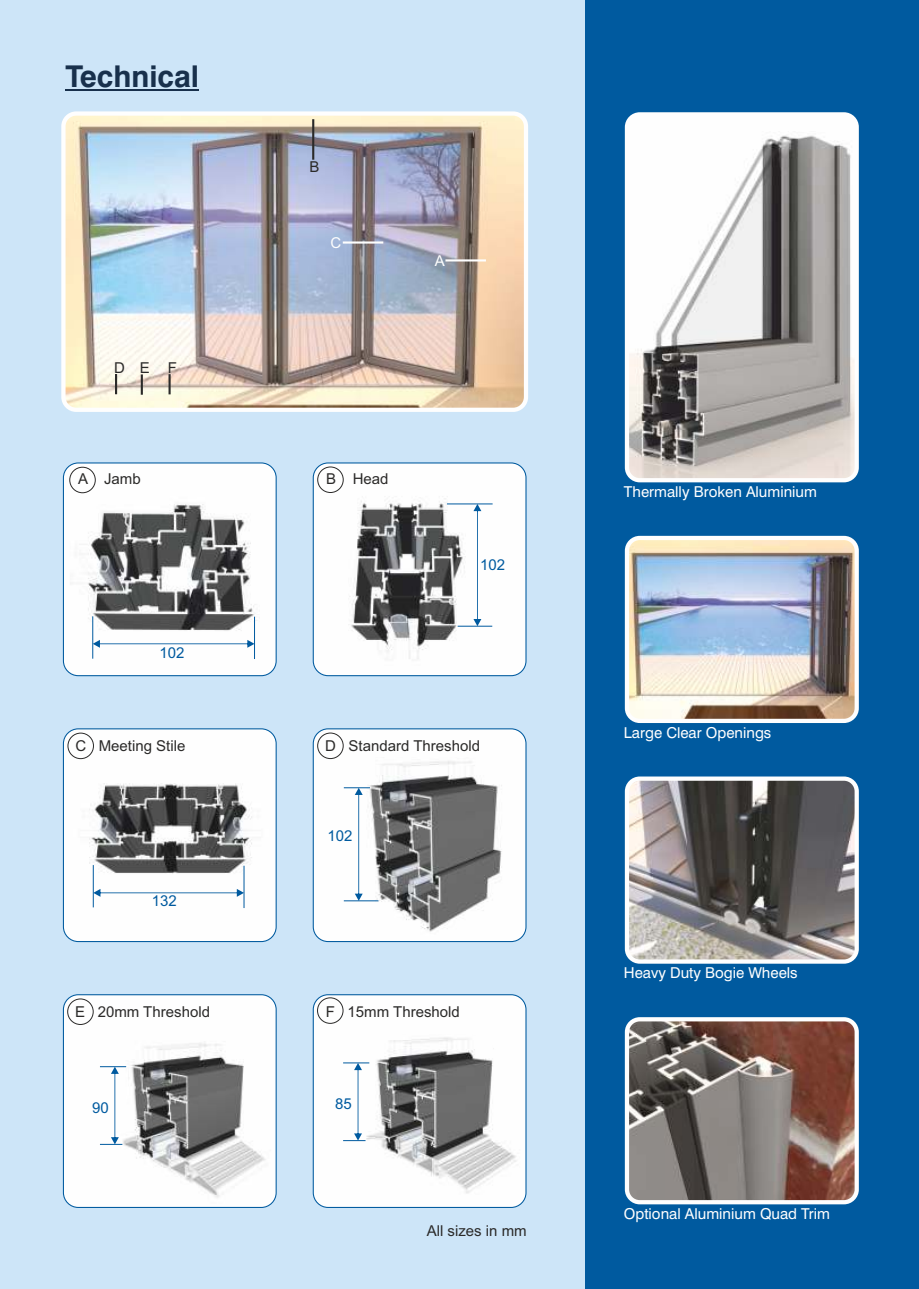
<style>
.page{position:relative;width:919px;height:1289px;background:#fff}
.page>*{position:absolute;margin:0;border:0;box-sizing:border-box;transform-origin:0 0}
.t1{font:700 30px "Swiss 721 BT";color:#18304c}
.t2{font:15px "Swiss 721 BT";color:#fefefe}
.t3{font:15px "Arial";color:#2b2a29}
.t4{font:15px "Arial";color:#005a9f}
.t5{font:15px "Arial";color:#fefefe}
</style>
<div class="page">
<div style="left:0;top:0;width:918px;height:1288px;background:#005a9f"></div>
<div style="left:0;top:0;width:584px;height:1288px;background:#cde5f8"></div>
<hr style="left:66px;top:89px;width:133px;height:2px;background:#18304c">
<img style="left:64px;top:113px;width:462px;height:297px;border-radius:13px">
<div style="left:61px;top:111px;width:467px;height:301px;border:4px solid #fefefe;border-radius:13px"></div>
<hr style="left:343px;top:241px;width:40px;height:2px;background:#fefefe">
<hr style="left:445px;top:259px;width:41px;height:2px;background:#fefefe">
<hr style="left:312px;top:119px;width:2px;height:41px;background:#2b2a29">
<hr style="left:115px;top:374px;width:2px;height:20px;background:#2b2a29">
<hr style="left:141px;top:374px;width:2px;height:21px;background:#2b2a29">
<hr style="left:168px;top:374px;width:3px;height:20px;background:#2b2a29">
<img style="left:627px;top:778px;width:229px;height:183px;border-radius:13px">
<div style="left:624px;top:776px;width:234px;height:187px;border:4px solid #fefefe;border-radius:13px"></div>
<img style="left:627px;top:538px;width:229px;height:183px;border-radius:13px">
<div style="left:624px;top:536px;width:234px;height:187px;border:4px solid #fefefe;border-radius:13px"></div>
<img style="left:627px;top:114px;width:229px;height:366px;border-radius:13px">
<div style="left:624px;top:112px;width:234px;height:370px;border:4px solid #fefefe;border-radius:13px"></div>
<img style="left:628px;top:1019px;width:228px;height:183px;border-radius:13px">
<div style="left:624px;top:1017px;width:234px;height:187px;border:4px solid #fefefe;border-radius:13px"></div>
<div style="left:63px;top:463px;width:213px;height:212px;background:#fefefe;border-radius:15px"></div>
<img style="left:70px;top:484px;width:186px;height:171px">
<div style="left:63px;top:462px;width:214px;height:214px;border:1px solid #005a9f;border-radius:15px"></div>
<div style="left:313px;top:463px;width:213px;height:212px;background:#fefefe;border-radius:15px"></div>
<img style="left:319px;top:487px;width:174px;height:172px">
<div style="left:313px;top:462px;width:213px;height:214px;border:1px solid #005a9f;border-radius:15px"></div>
<hr style="left:92px;top:616px;width:1px;height:42px;background:#005a9f">
<svg style="left:93px;top:640px;width:161px;height:7px"></svg>
<hr style="left:254px;top:616px;width:1px;height:43px;background:#005a9f">
<hr style="left:457px;top:625px;width:35px;height:1px;background:#005a9f">
<svg style="left:473px;top:504px;width:8px;height:122px"></svg>
<hr style="left:447px;top:503px;width:45px;height:1px;background:#005a9f">
<div style="left:63px;top:728px;width:213px;height:213px;background:#fefefe;border-radius:15px"></div>
<img style="left:72px;top:756px;width:180px;height:142px">
<div style="left:63px;top:728px;width:214px;height:214px;border:1px solid #005a9f;border-radius:15px"></div>
<div style="left:313px;top:728px;width:213px;height:213px;background:#fefefe;border-radius:15px"></div>
<img style="left:313px;top:757px;width:213px;height:178px">
<div style="left:313px;top:728px;width:213px;height:214px;border:1px solid #005a9f;border-radius:15px"></div>
<hr style="left:93px;top:865px;width:1px;height:42px;background:#005a9f">
<svg style="left:93px;top:888px;width:150px;height:8px"></svg>
<hr style="left:243px;top:865px;width:1px;height:43px;background:#005a9f">
<hr style="left:344px;top:900px;width:34px;height:1px;background:#005a9f">
<svg style="left:344px;top:787px;width:26px;height:113px"></svg>
<div style="left:63px;top:994px;width:213px;height:213px;background:#fefefe;border-radius:15px"></div>
<img style="left:63px;top:1043px;width:213px;height:160px">
<div style="left:63px;top:994px;width:214px;height:213px;border:1px solid #005a9f;border-radius:15px"></div>
<div style="left:313px;top:994px;width:213px;height:213px;background:#fefefe;border-radius:15px"></div>
<img style="left:313px;top:1037px;width:213px;height:166px">
<div style="left:313px;top:994px;width:213px;height:213px;border:1px solid #005a9f;border-radius:15px"></div>
<svg style="left:100px;top:1066px;width:26px;height:78px"></svg>
<svg style="left:343px;top:1062px;width:26px;height:79px"></svg>
<div style="left:69px;top:467px;width:27px;height:26px;border:1px solid #2b2a29;border-radius:50%"></div>
<div style="left:317px;top:466px;width:26px;height:27px;border:1px solid #2b2a29;border-radius:50%"></div>
<div style="left:67px;top:732px;width:27px;height:27px;border:1px solid #2b2a29;border-radius:50%"></div>
<div style="left:317px;top:732px;width:26px;height:27px;border:1px solid #2b2a29;border-radius:50%"></div>
<div style="left:67px;top:998px;width:27px;height:26px;border:1px solid #2b2a29;border-radius:50%"></div>
<div style="left:317px;top:997px;width:26px;height:26px;border:1px solid #2b2a29;border-radius:50%"></div>
<h1 class="t1" style="left:66px;top:64px;width:135px">Technical</h1>
<p class="t3" style="left:114px;top:362px;width:65px">DE F</p>
<p class="t3" style="left:78px;top:473px;width:64px">A Jamb</p>
<p class="t4" style="left:160px;top:646px;width:27px">102</p>
<p class="t3" style="left:309px;top:161px;width:12px">B</p>
<p class="t5" style="left:330px;top:237px;width:12px">C</p>
<p class="t5" style="left:435px;top:255px;width:12px">A</p>
<p class="t3" style="left:326px;top:473px;width:64px">B Head</p>
<p class="t4" style="left:480px;top:559px;width:27px">102</p>
<p class="t3" style="left:75px;top:740px;width:112px">C Meeting Stile</p>
<p class="t3" style="left:325px;top:740px;width:156px">D Standard Threshold</p>
<p class="t4" style="left:152px;top:895px;width:27px">132</p>
<p class="t4" style="left:327px;top:830px;width:27px">102</p>
<p class="t3" style="left:75px;top:1006px;width:136px">E 20mm Threshold</p>
<p class="t3" style="left:326px;top:1005px;width:135px">F 15mm Threshold</p>
<p class="t4" style="left:92px;top:1101px;width:18px">90</p>
<p class="t4" style="left:335px;top:1097px;width:18px">85</p>
<p class="t3" style="left:426px;top:1224px;width:102px">All sizes in mm</p>
<p class="t2" style="left:624px;top:485px;width:194px">Thermally Broken Aluminium</p>
<p class="t2" style="left:624px;top:726px;width:149px">Large Clear Openings</p>
<p class="t2" style="left:624px;top:966px;width:175px">Heavy Duty Bogie Wheels</p>
<p class="t2" style="left:624px;top:1207px;width:207px">Optional Aluminium Quad Trim</p>
</div>
